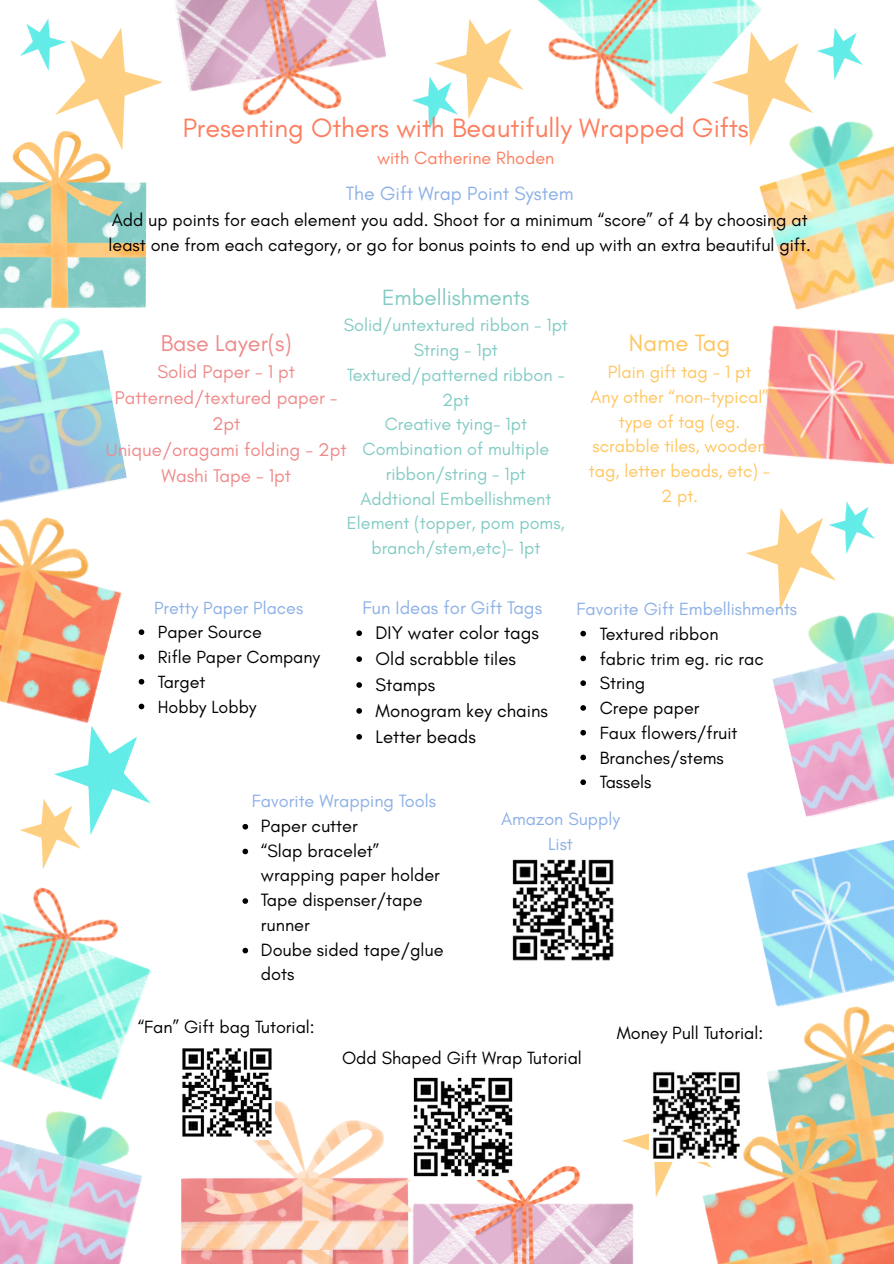
<style>
.page{position:relative;width:894px;height:1264px;background:#fff}
.page>*{position:absolute;margin:0;border:0;box-sizing:border-box;transform-origin:0 0}
.t1{font:27px "Glacial Indifference";color:#fd7e5f}
.t2{font:24px "Glacial Indifference";color:#ffc660}
.t3{font:23.4px "Glacial Indifference";color:#ef8a8a}
.t4{font:22.5px "Glacial Indifference";color:#83cbc5}
.t5{font:19.5px "Glacial Indifference";color:#8db0e6}
.t6{font:18.75px/26px "Glacial Indifference";color:#ef8a8a;text-align:center}
.t7{font:18.6px/26px "Glacial Indifference";color:#000}
.t8{font:18.6px "Glacial Indifference";color:#8db0e6}
.t9{font:18.15px/24.8px "Glacial Indifference";color:#000}
.t10{font:18.15px "Glacial Indifference";color:#8db0e6}
.t11{font:18px/24.8px "Glacial Indifference";color:#000}
.t12{font:18px/24.8px "Glacial Indifference";color:#83cbc5;text-align:center}
.t13{font:18px/24.8px "Glacial Indifference";color:#ffc660;text-align:center}
.t14{font:18px/24.8px "Glacial Indifference";color:#8db0e6;text-align:center}
.t15{font:18px "Glacial Indifference";color:#fd7e5f}
.t16{font:17.85px/24.8px "Glacial Indifference";color:#000}
.t17{font:17.85px "Glacial Indifference";color:#8db0e6}
</style>
<div class="page">
<img style="left:0;top:318px;width:127px;height:175px">
<img style="left:0;top:868px;width:152px;height:228px">
<img style="left:767px;top:1007px;width:126px;height:88px">
<img style="left:412px;top:1165px;width:221px;height:98px">
<img style="left:750px;top:112px;width:143px;height:198px">
<img style="left:181px;top:1100px;width:231px;height:163px">
<img style="left:702px;top:1095px;width:191px;height:168px">
<img style="left:0;top:1096px;width:142px;height:167px">
<img style="left:750px;top:43px;width:62px;height:102px">
<img style="left:772px;top:609px;width:121px;height:208px">
<img style="left:762px;top:326px;width:131px;height:139px">
<img style="left:746px;top:509px;width:89px;height:100px">
<img style="left:20px;top:800px;width:61px;height:68px">
<img style="left:523px;top:0;width:239px;height:144px">
<img style="left:0;top:493px;width:122px;height:231px">
<img style="left:55px;top:29px;width:107px;height:103px">
<img style="left:746px;top:840px;width:147px;height:167px">
<img style="left:0;top:132px;width:146px;height:177px">
<img style="left:176px;top:0;width:210px;height:116px">
<img style="left:412px;top:78px;width:23px;height:51px">
<img style="left:55px;top:726px;width:95px;height:108px">
<img style="left:828px;top:502px;width:45px;height:51px">
<img style="left:435px;top:20px;width:88px;height:99px">
<img style="left:817px;top:29px;width:45px;height:50px">
<img style="left:20px;top:20px;width:45px;height:50px">
<img style="left:622px;top:1133px;width:89px;height:63px">
<svg style="left:242px;top:824px;width:6px;height:5px"></svg>
<svg style="left:242px;top:848px;width:6px;height:6px"></svg>
<svg style="left:242px;top:898px;width:6px;height:5px"></svg>
<svg style="left:242px;top:947px;width:6px;height:6px"></svg>
<svg style="left:139px;top:629px;width:5px;height:6px"></svg>
<svg style="left:139px;top:654px;width:5px;height:5px"></svg>
<svg style="left:139px;top:679px;width:5px;height:5px"></svg>
<svg style="left:139px;top:703px;width:5px;height:6px"></svg>
<svg style="left:580px;top:630px;width:6px;height:6px"></svg>
<svg style="left:580px;top:655px;width:6px;height:6px"></svg>
<svg style="left:580px;top:680px;width:6px;height:6px"></svg>
<svg style="left:580px;top:705px;width:6px;height:5px"></svg>
<svg style="left:580px;top:730px;width:6px;height:5px"></svg>
<svg style="left:580px;top:754px;width:6px;height:6px"></svg>
<svg style="left:580px;top:779px;width:6px;height:6px"></svg>
<svg style="left:356px;top:630px;width:6px;height:6px"></svg>
<svg style="left:356px;top:656px;width:6px;height:6px"></svg>
<svg style="left:356px;top:682px;width:6px;height:6px"></svg>
<svg style="left:356px;top:708px;width:6px;height:5px"></svg>
<svg style="left:356px;top:734px;width:6px;height:5px"></svg>
<img style="left:181px;top:1048px;width:93px;height:91px">
<img style="left:649px;top:1071px;width:92px;height:90px">
<img style="left:409px;top:1077px;width:106px;height:102px">
<img style="left:512px;top:859px;width:102px;height:102px">
<h1 class="t1" style="left:183px;top:112px;width:567px">Presenting Others with Beautifully Wrapped Gifts</h1>
<p class="t15" style="left:377px;top:147px;width:179px">with Catherine Rhoden</p>
<p class="t5" style="left:345px;top:181px;width:229px">The Gift Wrap Point System</p>
<p class="t11" style="left:108px;top:207px;width:703px">Add up points for each element you add. Shoot for a minimum “score” of 4 by choosing at least one from each category, or go for bonus points to end up with an extra beautiful gift.</p>
<p class="t4" style="left:382px;top:284px;width:149px">Embellishments</p>
<p class="t12" style="left:344px;top:312px;width:225px">Solid/untextured ribbon - 1pt<br>String - 1pt<br>Textured/patterned ribbon -<br>2pt<br>Creative tying- 1pt<br>Combination of multiple ribbon/string - 1pt<br>Addtional Embellishment<br>Element (topper, pom poms, branch/stem,etc)- 1pt</p>
<p class="t3" style="left:161px;top:329px;width:132px">Base Layer(s)</p>
<p class="t6" style="left:106px;top:358px;width:242px">Solid Paper - 1 pt<br>Patterned/textured paper -<br>2pt<br>Unique/oragami folding - 2pt<br>Washi Tape - 1pt</p>
<h2 class="t2" style="left:628px;top:328px;width:103px">Name Tag</h2>
<p class="t13" style="left:588px;top:359px;width:183px">Plain gift tag - 1 pt<br>Any other “non-typical” type of tag (eg. scrabble tiles, wooden tag, letter beads, etc) -<br>2 pt.</p>
<p class="t17" style="left:154px;top:596px;width:150px">Pretty Paper Places</p>
<p class="t16" style="left:158px;top:619px;width:164px">Paper Source<br>Rifle Paper Company<br>Target<br>Hobby Lobby</p>
<p class="t8" style="left:362px;top:596px;width:181px">Fun Ideas for Gift Tags</p>
<p class="t7" style="left:375px;top:620px;width:174px">DIY water color tags<br>Old scrabble tiles<br>Stamps<br>Monogram key chains<br>Letter beads</p>
<p class="t14" style="left:576px;top:596px;width:222px">Favorite Gift Embellishments</p>
<p class="t11" style="left:599px;top:621px;width:165px">Textured ribbon fabric trim eg. ric rac<br>String<br>Crepe paper<br>Faux flowers/fruit<br>Branches/stems<br>Tassels</p>
<p class="t10" style="left:252px;top:789px;width:186px">Favorite Wrapping Tools</p>
<p class="t9" style="left:261px;top:813px;width:184px">Paper cutter<br>“Slap bracelet” wrapping paper holder<br>Tape dispenser/tape runner<br>Doube sided tape/glue dots</p>
<p class="t14" style="left:501px;top:806px;width:120px">Amazon Supply<br>List</p>
<p class="t11" style="left:138px;top:1014px;width:178px">“Fan” Gift bag Tutorial:</p>
<p class="t11" style="left:616px;top:1020px;width:148px">Money Pull Tutorial:</p>
<p class="t11" style="left:342px;top:1045px;width:241px">Odd Shaped Gift Wrap Tutorial</p>
</div>
